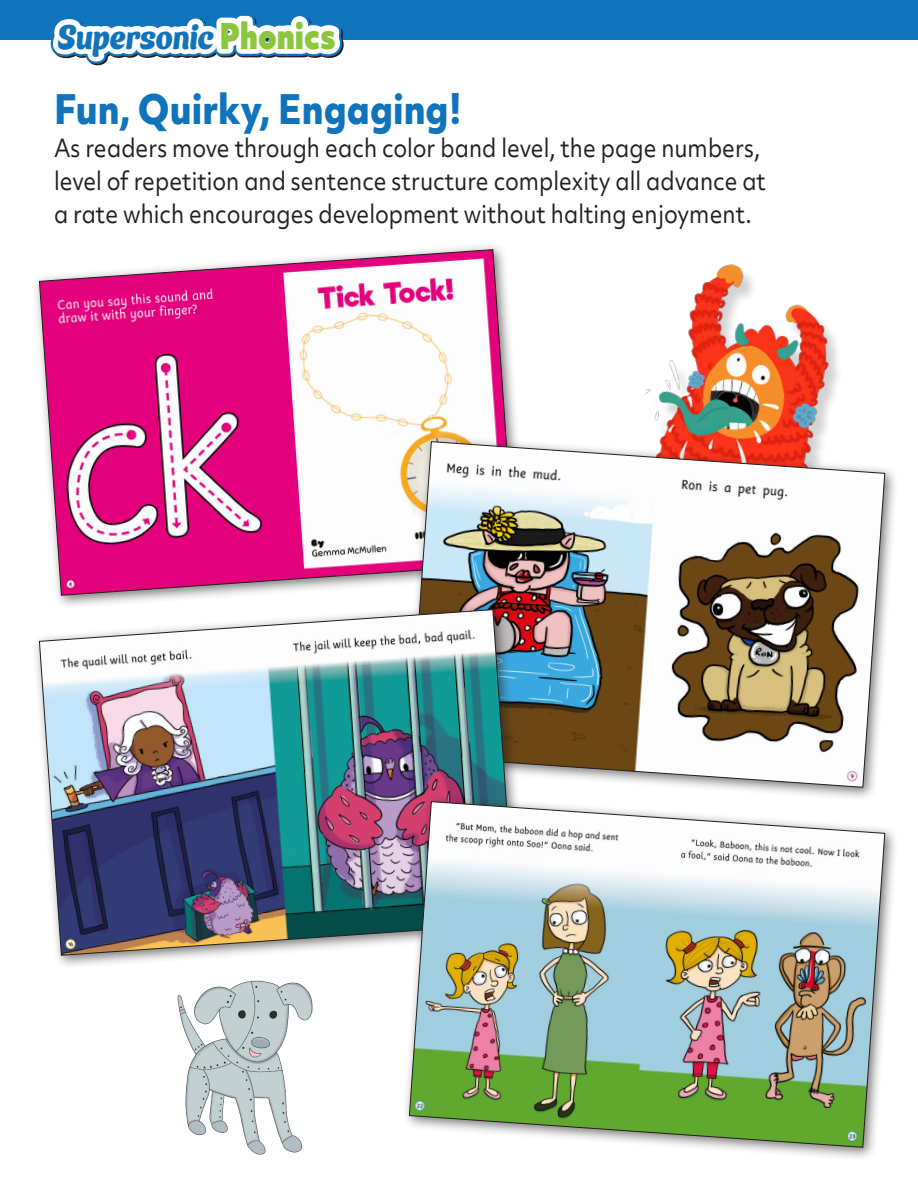
<style>
.page{position:relative;width:918px;height:1188px;background:#fff}
.page>*{position:absolute;margin:0;border:0;box-sizing:border-box;transform-origin:0 0}
.BrochureCopy-Header_Para{font:800 39px "Objektiv Mk 2";color:#1074bc;scale:.9 1}
.t1{font:34.05px "Ice Cream Slant";color:#1074bc;scale:.85 1}
.BrochureCopy-_Intro_text{font:24px/33px "Objektiv Mk 2";color:#231f20;scale:.9 1}
.s1{font-family:"Objektiv Mk 2";font-weight:900;color:#8bc63e}
</style>
<div class="page">
<div style="left:0;top:0;width:918px;height:40px;background:#1074bc"></div>
<img style="left:645px;top:264px;width:193px;height:171px">
<img style="left:177px;top:980px;width:136px;height:175px">
<div style="left:32px;top:243px;width:497px;height:366px;background:#231f20;opacity:.6"></div>
<svg style="left:39px;top:249px;width:476px;height:347px"></svg>
<div style="left:402px;top:435px;width:497px;height:366px;background:#231f20;opacity:.6"></div>
<svg style="left:409px;top:441px;width:476px;height:347px"></svg>
<div style="left:32px;top:603px;width:497px;height:366px;background:#231f20;opacity:.6"></div>
<img style="left:39px;top:609px;width:476px;height:347px">
<div style="left:402px;top:795px;width:497px;height:366px;background:#231f20;opacity:.6"></div>
<svg style="left:409px;top:801px;width:476px;height:347px"></svg>
<svg style="left:50px;top:15px;width:294px;height:51px"></svg>
<h2 class="t1" style="left:58px;top:8px;width:329px">Supersonic <span class="s1">Phonics</span></h2>
<p class="BrochureCopy-Header_Para" style="left:54px;top:81px;width:455px">Fun, Quirky, Engaging!</p>
<p class="BrochureCopy-_Intro_text" style="left:54px;top:131px;width:793px">As readers move through each color band level, the page numbers, level of repetition and sentence structure complexity all advance at a rate which encourages development without halting enjoyment.</p>
</div>
